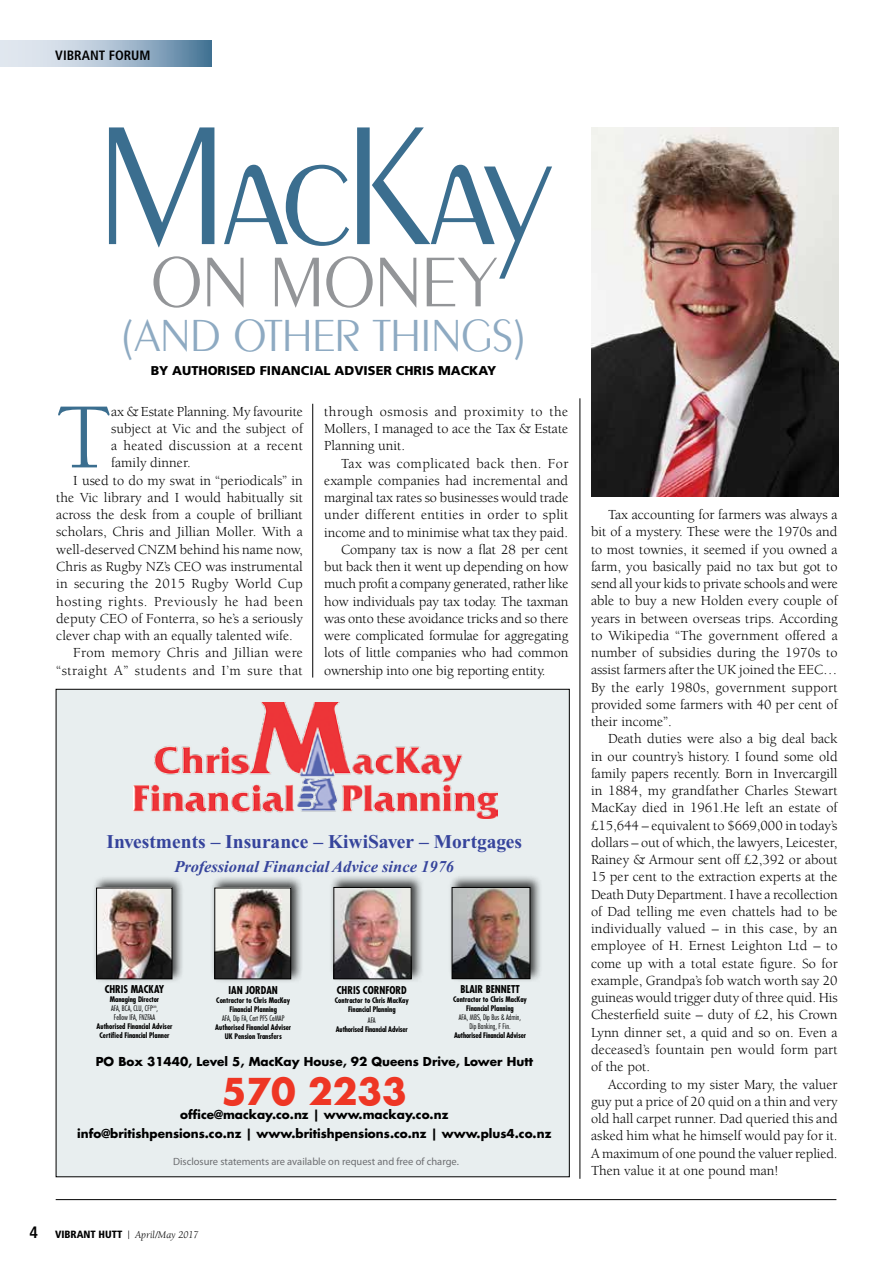
<style>
.page{position:relative;width:893px;height:1263px;background:#fff}
.page>*{position:absolute;margin:0;border:0;box-sizing:border-box;transform-origin:0 0}
.t1{font:300 180px "Peignot";letter-spacing:-.05em;color:#3b6e8f}
.t2{font:95.7px "Berkeley";color:#3b6e8f}
.t3{font:300 75px "Peignot";letter-spacing:-.025em;color:#939598}
.t4{font:300 48px "Peignot";letter-spacing:-.02em;color:#8eaac2}
.t5{font:700 36px "Futura Std";color:#ee3624}
.t6{font:700 19.5px "Times New Roman";color:#36449c}
.t7{font:italic 700 16.5px "Times New Roman";color:#36449c}
.t8{font:700 condensed 16.5px "Frutiger";color:#000}
.t9{font:14.25px/17.2px "Berkeley";color:#000;text-align:justify}
.t10{font:14.25px "Berkeley";letter-spacing:.02em;color:#000}
.t11{font:14.25px "Berkeley";letter-spacing:.035em;color:#000}
.t12{font:14.25px "Berkeley";letter-spacing:.025em;color:#000}
.t13{font:700 condensed 13.5px "Frutiger";color:#000}
.t14{font:900 12.75px "Frutiger";color:#000}
.t15{font:700 12px/18.6px "Futura Std";color:#000;text-align:center}
.t16{font:10.5px "Myriad Pro";color:#6d6e71}
.t17{font:700 condensed 10.5px "Futura Std";color:#000}
.t18{font:italic 10.5px "Berkeley";color:#000}
.t19{font:700 condensed 7.5px/9px "Futura Std";color:#000;text-align:center}
.t20{font:300 condensed 7.5px/9px "Futura Std";color:#000;text-align:center}
.t21{font:700 condensed 7.5px "Futura Std";letter-spacing:-.02em;color:#000}
.s1{font-weight:700}
.s2{font-family:"Frutiger";font-weight:900;font-style:normal;font-stretch:condensed}
</style>
<div class="page">
<hr style="left:56px;top:1199px;width:780px;height:1px;background:#000">
<hr style="left:580px;top:398px;width:1px;height:781px;background:#000">
<svg style="left:0;top:41px;width:212px;height:25px"></svg>
<hr style="left:312px;top:404px;width:1px;height:273px;background:#000">
<img style="left:591px;top:128px;width:248px;height:368px">
<div style="left:56px;top:689px;width:513px;height:488px;background:#e8eeef"></div>
<div style="left:92px;top:875px;width:93px;height:108px;background:#000;opacity:.75"></div>
<img style="left:98px;top:890px;width:72px;height:87px">
<div style="left:96px;top:888px;width:76px;height:91px;border:1px solid #000"></div>
<div style="left:210px;top:875px;width:93px;height:108px;background:#000;opacity:.75"></div>
<img style="left:216px;top:890px;width:73px;height:87px">
<div style="left:214px;top:888px;width:77px;height:91px;border:1px solid #000"></div>
<div style="left:330px;top:875px;width:94px;height:108px;background:#000;opacity:.75"></div>
<img style="left:336px;top:889px;width:73px;height:88px">
<div style="left:334px;top:887px;width:77px;height:92px;border:1px solid #000"></div>
<div style="left:448px;top:875px;width:95px;height:108px;background:#000;opacity:.75"></div>
<img style="left:454px;top:889px;width:74px;height:88px">
<div style="left:452px;top:887px;width:78px;height:92px;border:1px solid #000"></div>
<img style="left:133px;top:703px;width:365px;height:115px">
<p class="t13" style="left:55px;top:47px;width:97px">VIBRANT FORUM</p>
<h1 class="t1" style="left:95px;top:83px;width:459px">MacKay</h1>
<h3 class="t3" style="left:150px;top:239px;width:348px">ON MONEY</h3>
<h3 class="t4" style="left:121px;top:308px;width:406px">(AND OTHER THINGS)</h3>
<p class="t14" style="left:151px;top:363px;width:347px">BY AUTHORISED FINANCIAL ADVISER CHRIS MACKAY</p>
<h2 class="t2" style="left:56px;top:387px;width:56px">T</h2>
<p class="t9" style="left:111px;top:403px;width:193px">ax &amp; Estate Planning. My favourite</p>
<p class="t9" style="left:111px;top:420px;width:193px">subject at Vic and the subject of</p>
<p class="t10" style="left:111px;top:438px;width:193px">a heated discussion at a recent</p>
<p class="t9" style="left:111px;top:455px;width:81px">family dinner.</p>
<p class="t9" style="left:73px;top:472px;width:231px">I used to do my swat in “periodicals” in</p>
<p class="t9" style="left:56px;top:489px;width:248px">the Vic library and I would habitually sit</p>
<p class="t9" style="left:56px;top:506px;width:248px">across the desk from a couple of brilliant</p>
<p class="t9" style="left:56px;top:524px;width:248px">scholars, Chris and Jillian Moller. With a</p>
<p class="t9" style="left:56px;top:541px;width:248px">well-deserved CNZM behind his name now,</p>
<p class="t9" style="left:56px;top:558px;width:248px">Chris as Rugby NZ’s CEO was instrumental</p>
<p class="t10" style="left:56px;top:576px;width:248px">in securing the 2015 Rugby World Cup</p>
<p class="t11" style="left:56px;top:593px;width:248px">hosting rights. Previously he had been</p>
<p class="t9" style="left:56px;top:610px;width:248px">deputy CEO of Fonterra, so he’s a seriously</p>
<p class="t9" style="left:56px;top:627px;width:238px">clever chap with an equally talented wife.</p>
<p class="t12" style="left:73px;top:645px;width:231px">From memory Chris and Jillian were</p>
<p class="t11" style="left:56px;top:662px;width:248px">“straight A” students and I’m sure that</p>
<p class="t9" style="left:324px;top:403px;width:246px">through osmosis and proximity to the Mollers, I managed to ace the Tax &amp; Estate Planning unit.</p>
<p class="t12" style="left:341px;top:455px;width:229px">Tax was complicated back then. For</p>
<p class="t9" style="left:324px;top:472px;width:246px">example companies had incremental and</p>
<p class="t9" style="left:324px;top:489px;width:246px">marginal tax rates so businesses would trade</p>
<p class="t10" style="left:324px;top:507px;width:246px">under different entities in order to split</p>
<p class="t9" style="left:324px;top:524px;width:246px">income and to minimise what tax they paid.</p>
<p class="t9" style="left:341px;top:541px;width:229px">Company tax is now a flat 28 per cent</p>
<p class="t9" style="left:324px;top:558px;width:246px">but back then it went up depending on how</p>
<p class="t9" style="left:324px;top:575px;width:246px">much profit a company generated, rather like</p>
<p class="t9" style="left:324px;top:593px;width:246px">how individuals pay tax today. The taxman</p>
<p class="t9" style="left:324px;top:610px;width:246px">was onto these avoidance tricks and so there</p>
<p class="t9" style="left:324px;top:627px;width:246px">were complicated formulae for aggregating</p>
<p class="t9" style="left:324px;top:645px;width:246px">lots of little companies who had common</p>
<p class="t9" style="left:324px;top:662px;width:223px">ownership into one big reporting entity.</p>
<h3 class="t6" style="left:107px;top:830px;width:417px">Investments – Insurance – KiwiSaver – Mortgages</h3>
<p class="t7" style="left:174px;top:857px;width:281px">Professional Financial Advice since 1976</p>
<p class="t17" style="left:105px;top:982px;width:61px">CHRIS MACKAY</p>
<p class="t20" style="left:110px;top:994px;width:51px"><span class="s1">Managing Director<br></span>AFA, BCA, CLU, CFP<sup>cm</sup>,<br>Fellow IFA, FNZFAA</p>
<p class="t19" style="left:97px;top:1021px;width:78px">Authorised Financial Adviser<br>Certified Financial Planner</p>
<p class="t15" style="left:96px;top:1052px;width:439px">PO Box 31440, Level 5, MacKay House, 92 Queens Drive, Lower Hutt</p>
<h3 class="t5" style="left:222px;top:1067px;width:187px">570 2233</h3>
<p class="t15" style="left:77px;top:1105px;width:476px">office@mackay.co.nz | www.mackay.co.nz<br>info@britishpensions.co.nz | www.britishpensions.co.nz | www.plus4.co.nz</p>
<p class="t17" style="left:460px;top:983px;width:61px">BLAIR BENNETT</p>
<p class="t19" style="left:453px;top:995px;width:75px">Contractor to Chris MacKay<br>Financial Planning</p>
<p class="t20" style="left:459px;top:1013px;width:64px">AFA, MBS, Dip Bus &amp; Admin,<br>Dip Banking, F Fin.</p>
<p class="t21" style="left:454px;top:1031px;width:73px">Authorised Financial Adviser</p>
<p class="t17" style="left:229px;top:983px;width:51px">IAN JORDAN</p>
<p class="t19" style="left:216px;top:995px;width:75px">Contractor to Chris MacKay<br>Financial Planning</p>
<p class="t20" style="left:222px;top:1013px;width:64px">AFA, Dip FA, Cert PFS CeMAP</p>
<p class="t19" style="left:215px;top:1022px;width:78px">Authorised Financial Adviser<br>UK Pension Transfers</p>
<p class="t17" style="left:337px;top:983px;width:71px">CHRIS CORNFORD</p>
<p class="t19" style="left:335px;top:996px;width:75px">Contractor to Chris MacKay<br>Financial Planning</p>
<p class="t20" style="left:368px;top:1015px;width:9px">AFA</p>
<p class="t21" style="left:336px;top:1024px;width:73px">Authorised Financial Adviser</p>
<p class="t16" style="left:173px;top:1155px;width:287px">Disclosure statements are available on request and free of charge.</p>
<p class="t8" style="left:30px;top:1222px;width:10px">4</p>
<p class="t18" style="left:55px;top:1229px;width:145px"><span class="s2">VIBRANT HUTT</span> | April/May 2017</p>
<p class="t9" style="left:591px;top:506px;width:248px;text-indent:17px">Tax accounting for farmers was always a bit of a mystery. These were the 1970s and to most townies, it seemed if you owned a farm, you basically paid no tax but got to send all your kids to private schools and were able to buy a new Holden every couple of years in between overseas trips. According to Wikipedia “The government offered a number of subsidies during the 1970s to assist farmers after the UK joined the EEC… By the early 1980s, government support provided some farmers with 40 per cent of their income”.</p>
<p class="t9" style="left:591px;top:730px;width:248px;text-indent:17px">Death duties were also a big deal back in our country’s history. I found some old family papers recently. Born in Invercargill in 1884, my grandfather Charles Stewart MacKay died in 1961.He left an estate of £15,644 – equivalent to $669,000 in today’s dollars – out of which, the lawyers, Leicester, Rainey &amp; Armour sent off £2,392 or about 15 per cent to the extraction experts at the Death Duty Department. I have a recollection of Dad telling me even chattels had to be individually valued – in this case, by an employee of H. Ernest Leighton Ltd – to come up with a total estate figure. So for example, Grandpa’s fob watch worth say 20 guineas would trigger duty of three quid. His Chesterfield suite – duty of £2, his Crown Lynn dinner set, a quid and so on. Even a deceased’s fountain pen would form part of the pot.</p>
<p class="t9" style="left:591px;top:1076px;width:248px;text-indent:17px">According to my sister Mary, the valuer guy put a price of 20 quid on a thin and very old hall carpet runner. Dad queried this and asked him what he himself would pay for it.<br>A maximum of one pound the valuer replied.<br>Then value it at one pound man!</p>
</div>
